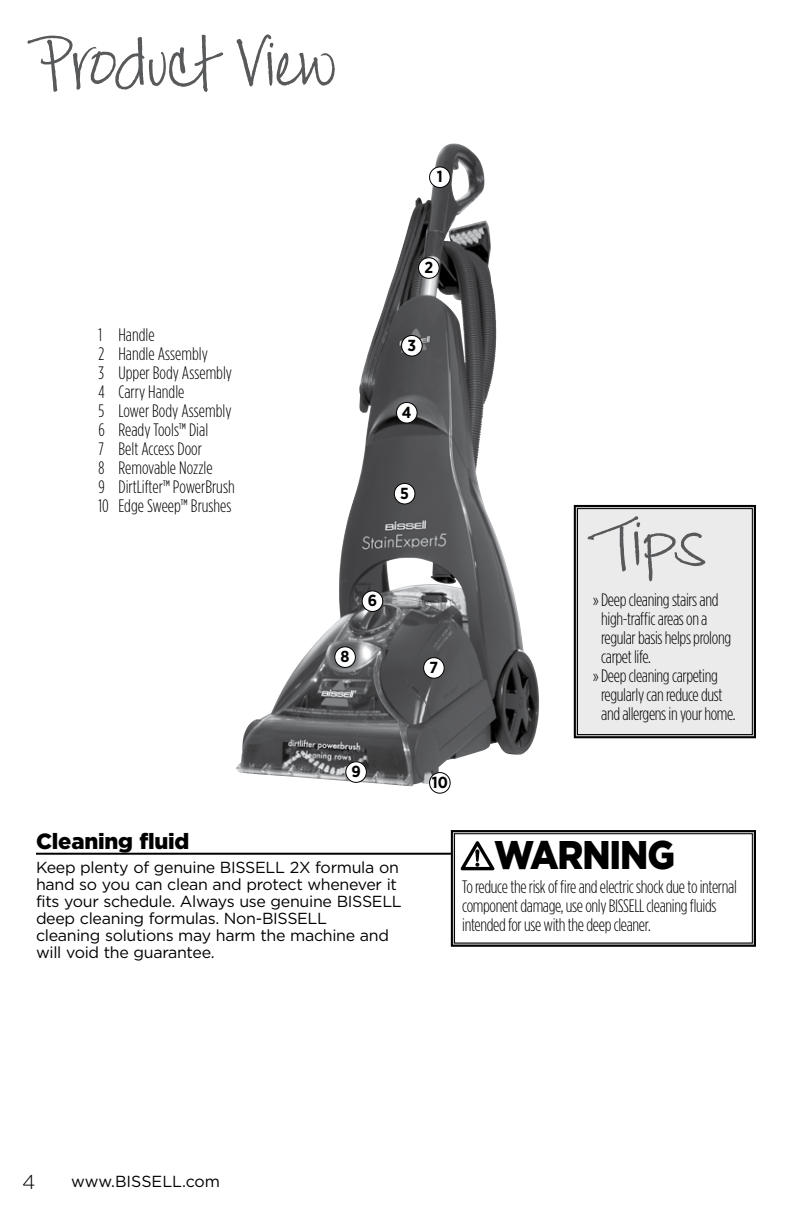
<style>
.page{position:relative;width:792px;height:1224px;background:#fff}
.page>*{position:absolute;margin:0;border:0;box-sizing:border-box;transform-origin:0 0}
.t1{font:72px "Jackie Sue BF";letter-spacing:-.025em;color:#58595b}
.t2{font:900 40px "Gotham";letter-spacing:-.03em;color:#000;scale:.9 1}
.t3{font:900 22px "Gotham";letter-spacing:-.01em;color:#000}
.t4{font:300 20px "Gotham";color:#000}
.t5{font:300 18px/19px "Gotham Condensed";letter-spacing:-.02em;color:#000}
.t6{font:300 18px/19px "Gotham Condensed";color:#000}
.t7{font:16px/17px "Gotham";letter-spacing:-.02em;color:#000}
.t8{font:16px "Gotham";color:#000}
.t9{font:700 16px "Gotham Narrow";color:#000}
</style>
<div class="page">
<img style="left:236px;top:144px;width:303px;height:642px">
<hr style="left:36px;top:853px;width:720px;height:2px;background:#000">
<svg style="left:450px;top:830px;width:306px;height:117px"></svg>
<div style="left:430px;top:167px;width:20px;height:21px;background:#fff;border-radius:50%"></div>
<div style="left:429px;top:166px;width:22px;height:22px;border:1px solid #000;border-radius:50%"></div>
<div style="left:419px;top:258px;width:20px;height:20px;background:#fff;border-radius:50%"></div>
<div style="left:418px;top:257px;width:22px;height:22px;border:1px solid #000;border-radius:50%"></div>
<div style="left:402px;top:335px;width:20px;height:21px;background:#fff;border-radius:50%"></div>
<div style="left:401px;top:335px;width:22px;height:22px;border:1px solid #000;border-radius:50%"></div>
<div style="left:397px;top:402px;width:20px;height:21px;background:#fff;border-radius:50%"></div>
<div style="left:396px;top:402px;width:22px;height:22px;border:1px solid #000;border-radius:50%"></div>
<div style="left:394px;top:483px;width:21px;height:21px;background:#fff;border-radius:50%"></div>
<div style="left:394px;top:483px;width:21px;height:22px;border:1px solid #000;border-radius:50%"></div>
<div style="left:362px;top:591px;width:21px;height:21px;background:#fff;border-radius:50%"></div>
<div style="left:362px;top:590px;width:21px;height:22px;border:1px solid #000;border-radius:50%"></div>
<div style="left:424px;top:658px;width:20px;height:20px;background:#fff;border-radius:50%"></div>
<div style="left:423px;top:657px;width:22px;height:22px;border:1px solid #000;border-radius:50%"></div>
<div style="left:335px;top:647px;width:20px;height:20px;background:#fff;border-radius:50%"></div>
<div style="left:334px;top:646px;width:22px;height:22px;border:1px solid #000;border-radius:50%"></div>
<div style="left:346px;top:762px;width:20px;height:20px;background:#fff;border-radius:50%"></div>
<div style="left:345px;top:761px;width:22px;height:22px;border:1px solid #000;border-radius:50%"></div>
<div style="left:430px;top:773px;width:20px;height:20px;background:#fff;border-radius:50%"></div>
<div style="left:429px;top:772px;width:22px;height:22px;border:1px solid #000;border-radius:50%"></div>
<div style="left:573px;top:504px;width:183px;height:235px;background:#ebebec"></div>
<div style="left:577px;top:508px;width:176px;height:227px;border:1px solid #000"></div>
<h1 class="t1" style="left:35px;top:21px;width:303px">Product View</h1>
<p class="t9" style="left:437px;top:167px;width:7px">1</p>
<p class="t9" style="left:424px;top:257px;width:10px">2</p>
<p class="t6" style="left:98px;top:325px;width:138px">1 Handle<br>2 Handle Assembly<br>3 Upper Body Assembly<br>4 Carry Handle<br>5 Lower Body Assembly<br>6 Ready Tools™ Dial<br>7 Belt Access Door<br>8 Removable Nozzle<br>9 DirtLifter™ PowerBrush<br>10 Edge Sweep™ Brushes</p>
<p class="t9" style="left:408px;top:335px;width:10px">3</p>
<p class="t9" style="left:402px;top:402px;width:11px">4</p>
<p class="t9" style="left:400px;top:483px;width:10px">5</p>
<p class="t9" style="left:341px;top:646px;width:11px">8</p>
<p class="t9" style="left:368px;top:591px;width:11px">6</p>
<p class="t9" style="left:351px;top:761px;width:11px">9</p>
<p class="t9" style="left:430px;top:657px;width:10px">7</p>
<p class="t9" style="left:432px;top:772px;width:18px">10</p>
<h1 class="t1" style="left:598px;top:500px;width:110px">Tips</h1>
<p class="t5" style="left:593px;top:590px;width:127px">» Deep cleaning stairs and</p>
<p class="t5" style="left:601px;top:609px;width:108px">high-traffic areas on a</p>
<p class="t5" style="left:601px;top:628px;width:131px">regular basis helps prolong</p>
<p class="t5" style="left:601px;top:647px;width:51px">carpet life.</p>
<p class="t5" style="left:593px;top:666px;width:127px">» Deep cleaning carpeting</p>
<p class="t5" style="left:601px;top:685px;width:123px">regularly can reduce dust</p>
<p class="t5" style="left:601px;top:704px;width:136px">and allergens in your home.</p>
<p class="t3" style="left:36px;top:826px;width:155px">Cleaning fluid</p>
<p class="t7" style="left:36px;top:859px;width:367px">Keep plenty of genuine BISSELL 2X formula on hand so you can clean and protect whenever it fits your schedule. Always use genuine BISSELL deep cleaning formulas. Non-BISSELL<br>cleaning solutions may harm the machine and will void the guarantee.</p>
<h2 class="t2" style="left:494px;top:827px;width:203px">WARNING</h2>
<p class="t5" style="left:462px;top:877px;width:276px">To reduce the risk of fire and electric shock due to internal component damage, use only BISSELL cleaning fluids intended for use with the deep cleaner.</p>
<p class="t4" style="left:22px;top:1169px;width:15px">4</p>
<p class="t8" style="left:71px;top:1171px;width:150px">www.BISSELL.com</p>
</div>
